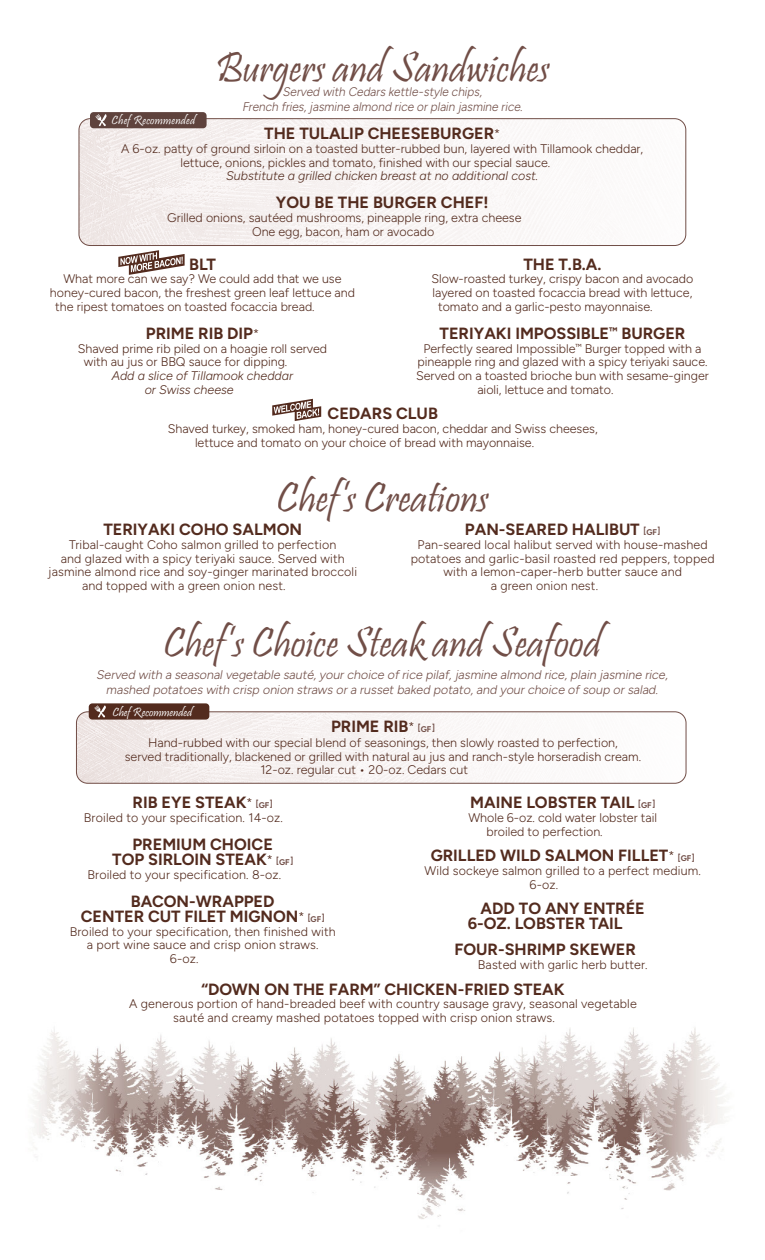
<style>
.page{position:relative;width:765px;height:1260px;background:#fff}
.page>*{position:absolute;margin:0;border:0;box-sizing:border-box;transform-origin:0 0}
.t1{font:43.38px "Pristina";color:#714e47}
.Entree{font:700 16.25px/15px "Figtree";color:#532b1e;text-align:center}
.Italic_Description{font:300 12.5px/13.8px "Figtree";color:#532b1e}
.Header_Description{font:italic 300 12.5px/15px "Figtree";color:#714e47;text-align:center}
.Entree-2{font:300 12.5px "Figtree";color:#532b1e}
.Header_Description-2{font:italic 300 12.5px/15px "Figtree";color:#714e47;text-align:center;scale:.95 1}
.Italic_Description-2{font:italic 300 12.5px "Figtree";color:#532b1e}
.t2{font:12.5px "Pristina";letter-spacing:.01em;color:#fff}
.s1{font-weight:300;font-size:12.5px}
.s2{font-style:italic}
.s3{font-size:9.25px;color:#714e47}
.s4{font-size:8.25px;color:#714e47}
</style>
<div class="page">
<img style="left:33px;top:112px;width:692px;height:1114px">
<img style="left:76px;top:712px;width:610px;height:71px">
<div style="left:76px;top:711px;width:610px;height:73px;border:1px solid #714e47;border-radius:11px"></div>
<div style="left:89px;top:703px;width:120px;height:17px;background:#532b1e;border-radius:4px"></div>
<svg style="left:94px;top:705px;width:12px;height:13px"></svg>
<img style="left:79px;top:119px;width:607px;height:127px">
<div style="left:79px;top:118px;width:607px;height:128px;border:1px solid #714e47;border-radius:11px"></div>
<div style="left:90px;top:112px;width:117px;height:16px;background:#5f433d;border-radius:4px"></div>
<svg style="left:95px;top:114px;width:12px;height:12px"></svg>
<svg style="left:272px;top:396px;width:49px;height:27px"></svg>
<svg style="left:118px;top:247px;width:67px;height:32px"></svg>
<h1 class="t1" style="left:215px;top:43px;width:336px">Burgers and Sandwiches</h1>
<p class="Header_Description-2" style="left:242px;top:84px;width:299px">Served with Cedars kettle-style chips,<br>French fries,jasmine almond rice orplain jasmine rice.</p>
<p class="t2" style="left:112px;top:113px;width:85px">Chef Recommended</p>
<p class="Entree" style="left:264px;top:126px;width:237px">THE TULALIP CHEESEBURGER<span class="s1">*</span></p>
<p class="Italic_Description" style="left:121px;top:142px;width:524px">A 6-oz. patty of ground sirloin on a toasted butter-rubbed bun, layered with Tillamook cheddar,</p>
<p class="Italic_Description" style="left:180px;top:155px;width:371px">lettuce, onions, pickles and tomato, finished with our special sauce.</p>
<p class="Italic_Description-2" style="left:226px;top:169px;width:314px">Substitute a grilled chicken breast at no additional cost.</p>
<p class="Entree" style="left:276px;top:195px;width:214px">YOU BE THE BURGER CHEF!</p>
<p class="Italic_Description" style="left:167px;top:211px;width:356px;text-align:center">Grilled onions, sautéed mushrooms, pineapple ring, extra cheese<br>One egg, bacon, ham or avocado</p>
<p class="Entree" style="left:189px;top:256px;width:28px">BLT</p>
<p class="Italic_Description" style="left:63px;top:272px;width:280px">What more can we say? We could add that we use</p>
<p class="Italic_Description" style="left:50px;top:286px;width:307px">honey-cured bacon, the freshest green leaf lettuce and</p>
<p class="Italic_Description" style="left:55px;top:300px;width:261px">the ripest tomatoes on toasted focaccia bread.</p>
<p class="Entree" style="left:146px;top:326px;width:115px">PRIME RIB DIP<span class="s1">*</span></p>
<p class="Italic_Description" style="left:78px;top:341px;width:251px">Shaved prime rib piled on a hoagie roll served</p>
<p class="Italic_Description" style="left:112px;top:355px;width:183px;text-indent:-28px">with au jus or BBQ sauce for dipping.<br><span class="s2">Add a slice of Tillamook cheddar</span></p>
<p class="Italic_Description-2" style="left:145px;top:383px;width:91px">or Swiss cheese</p>
<p class="Entree" style="left:523px;top:256px;width:80px">THE T.B.A.</p>
<p class="Italic_Description" style="left:432px;top:272px;width:263px">Slow-roasted turkey, crispy bacon and avocado</p>
<p class="Italic_Description" style="left:433px;top:286px;width:261px">layered on toasted focaccia bread with lettuce,</p>
<p class="Italic_Description" style="left:438px;top:300px;width:216px">tomato and a garlic-pesto mayonnaise.</p>
<p class="Entree" style="left:440px;top:326px;width:247px">TERIYAKI IMPOSSIBLE<sup>™</sup> BURGER</p>
<p class="Entree-2" style="left:423px;top:341px;width:280px">Perfectly seared Impossible<sup>™</sup> Burger topped with a</p>
<p class="Entree-2" style="left:417px;top:355px;width:292px">pineapple ring and glazed with a spicy teriyaki sauce.</p>
<p class="Entree-2" style="left:416px;top:369px;width:294px">Served on a toasted brioche bun with sesame-ginger</p>
<p class="Entree-2" style="left:477px;top:383px;width:138px">aioli, lettuce and tomato.</p>
<p class="Entree" style="left:328px;top:406px;width:112px">CEDARS CLUB</p>
<p class="Italic_Description" style="left:195px;top:422px;width:404px;text-indent:-27px">Shaved turkey, smoked ham, honey-cured bacon, cheddar and Swiss cheeses, lettuce and tomato on your choice of bread with mayonnaise.</p>
<h1 class="t1" style="left:277px;top:473px;width:213px">Chef’s Creations</h1>
<p class="Entree" style="left:103px;top:522px;width:200px">TERIYAKI COHO SALMON</p>
<p class="Italic_Description" style="left:69px;top:538px;width:269px">Tribal-caught Coho salmon grilled to perfection</p>
<p class="Italic_Description" style="left:61px;top:551px;width:285px">and glazed with a spicy teriyaki sauce. Served with</p>
<p class="Italic_Description" style="left:48px;top:565px;width:310px">jasmine almond rice and soy-ginger marinated broccoli</p>
<p class="Italic_Description" style="left:82px;top:579px;width:205px">and topped with a green onion nest.</p>
<p class="Entree" style="left:465px;top:522px;width:197px">PAN-SEARED HALIBUT <span class="s3">[</span><span class="s4">GF</span><span class="s3">]</span></p>
<p class="Italic_Description" style="left:418px;top:538px;width:292px">Pan-seared local halibut served with house-mashed</p>
<p class="Italic_Description" style="left:411px;top:551px;width:306px">potatoes and garlic-basil roasted red peppers, topped</p>
<p class="Italic_Description" style="left:443px;top:565px;width:240px">with a lemon-caper-herb butter sauce and</p>
<p class="Italic_Description" style="left:491px;top:579px;width:109px">a green onion nest.</p>
<p class="t1" style="left:163px;top:619px;width:439px">Chef’s Choice Steak and Seafood</p>
<p class="Header_Description" style="left:96px;top:667px;width:575px">Served with a seasonalvegetable sauté,yourchoice ofrice pilaf,jasmine almond rice,plain jasmine rice, mashed potatoes with crisp onion straws ora russetbaked potato,and yourchoice ofsoup orsalad.</p>
<p class="t2" style="left:112px;top:705px;width:81px">Chef Recommended</p>
<p class="Entree" style="left:331px;top:718px;width:105px">PRIME RIB<span class="s1">*</span> <span class="s3">[</span><span class="s4">GF</span><span class="s3">]</span></p>
<p class="Italic_Description" style="left:148px;top:736px;width:471px">Hand-rubbed with our special blend of seasonings, then slowly roasted to perfection,</p>
<p class="Italic_Description" style="left:125px;top:749px;width:518px">served traditionally, blackened or grilled with natural au jus and ranch-style horseradish cream.</p>
<p class="Italic_Description" style="left:260px;top:763px;width:209px">12-oz. regular cut • 20-oz. Cedars cut</p>
<p class="Entree" style="left:133px;top:795px;width:142px">RIB EYE STEAK<span class="s1">*</span> <span class="s3">[</span><span class="s4">GF</span><span class="s3">]</span></p>
<p class="Italic_Description" style="left:84px;top:811px;width:201px">Broiled to your specification. 14-oz.</p>
<p class="Entree" style="left:112px;top:837px;width:183px">PREMIUM CHOICE<br>TOP SIRLOIN STEAK<span class="s1">*</span> <span class="s3">[</span><span class="s4">GF</span><span class="s3">]</span></p>
<p class="Italic_Description" style="left:87px;top:868px;width:195px">Broiled to your specification. 8-oz.</p>
<p class="Entree" style="left:81px;top:893px;width:245px">BACON-WRAPPED<br>CENTER CUT FILET MIGNON<span class="s1">*</span> <span class="s3">[</span><span class="s4">GF</span><span class="s3">]</span></p>
<p class="Italic_Description" style="left:70px;top:924px;width:267px;text-align:center">Broiled to your specification, then finished with a port wine sauce and crisp onion straws.</p>
<p class="Italic_Description" style="left:170px;top:952px;width:30px">6-oz.</p>
<p class="Entree" style="left:470px;top:795px;width:187px">MAINE LOBSTER TAIL <span class="s3">[</span><span class="s4">GF</span><span class="s3">]</span></p>
<p class="Italic_Description" style="left:487px;top:811px;width:172px;text-indent:-18px">Whole 6-oz. cold water lobster tail broiled to perfection.</p>
<p class="Entree" style="left:431px;top:848px;width:266px">GRILLED WILD SALMON FILLET<span class="s1">*</span> <span class="s3">[</span><span class="s4">GF</span><span class="s3">]</span></p>
<p class="Italic_Description" style="left:530px;top:864px;width:173px;text-indent:-105px">Wild sockeye salmon grilled to a perfect medium.<br>6-oz.</p>
<p class="Entree" style="left:468px;top:901px;width:179px;text-align:left;text-indent:13px">ADD TO ANY ENTRÉE<br>6-OZ. LOBSTER TAIL</p>
<p class="Entree" style="left:454px;top:942px;width:183px">FOUR-SHRIMP SKEWER</p>
<p class="Italic_Description" style="left:478px;top:958px;width:171px">Basted with garlic herb butter.</p>
<p class="Entree" style="left:201px;top:981px;width:365px">“DOWN ON THE FARM” CHICKEN-FRIED STEAK</p>
<p class="Italic_Description" style="left:173px;top:997px;width:465px;text-indent:-44px">A generous portion of hand-breaded beef with country sausage gravy, seasonal vegetable sauté and creamy mashed potatoes topped with crisp onion straws.</p>
</div>
